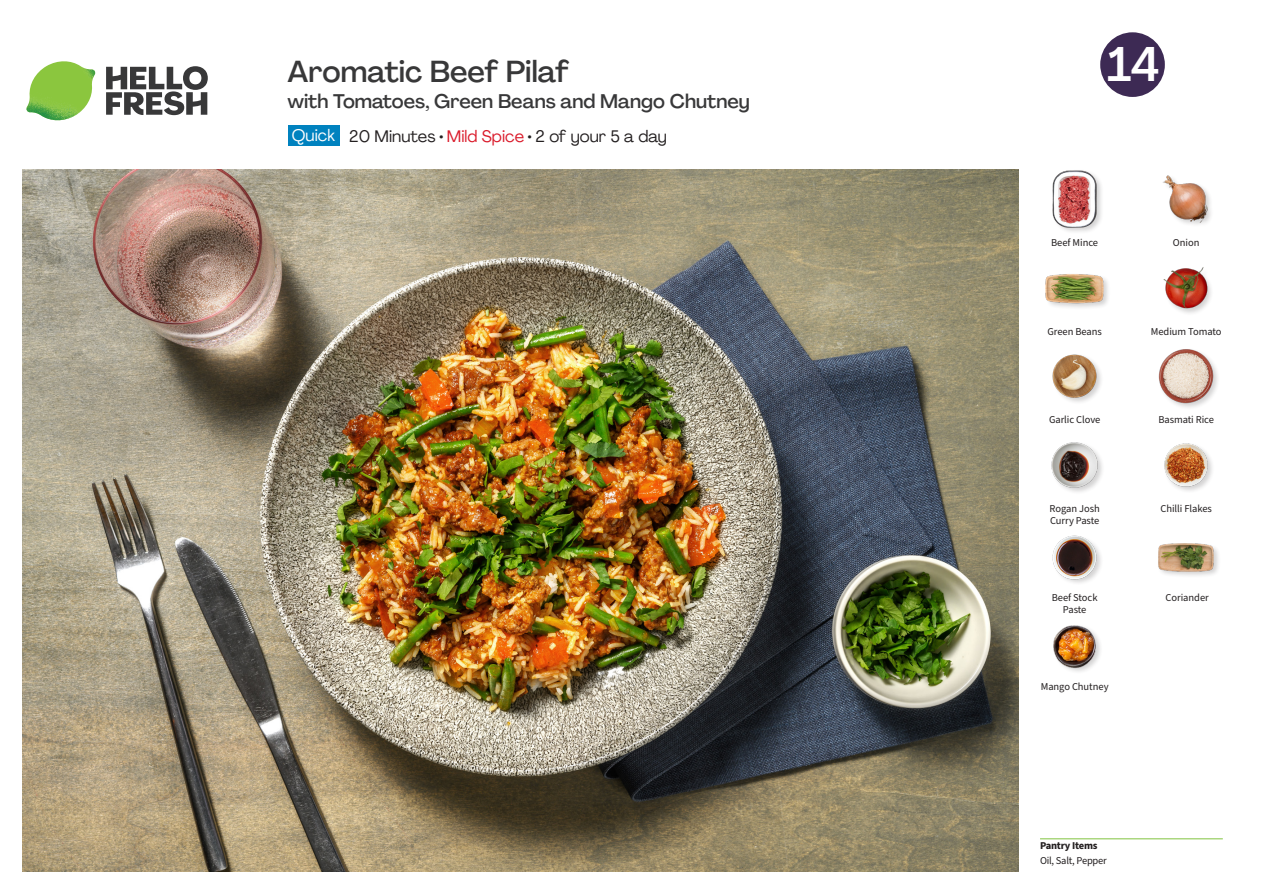
<style>
.page{position:relative;width:1263px;height:893px;background:#fff}
.page>*{position:absolute;margin:0;border:0;box-sizing:border-box;transform-origin:0 0}
._24_Recipe_Nr_Bag{font:500 48px "Agrandir";color:#fff}
._15_Titel_UK{font:500 30px "Agrandir";letter-spacing:-.005em;color:#383839}
._15_Titel_UK-2{font:500 19.5px "Agrandir";color:#383839}
._02_Box_Type{font:16.5px "Agrandir";color:#231f20}
._02_Box_Type-2{font:16.5px "Agrandir";color:#fff}
._18_FRONT_ingredients_UK{font:10.5px "Source Sans Pro";letter-spacing:-.005em;color:#231f20}
._14_Allergene_Text_7pt{font:10.5px "Source Sans Pro";letter-spacing:-.02em;color:#231f20}
._14_Allergene_Text_7pt-2{font:700 10.5px "Source Sans Pro";letter-spacing:-.02em;color:#231f20}
.s1{color:#da1b2b}
</style>
<div class="page">
<svg style="left:106px;top:66px;width:102px;height:49px"></svg>
<img style="left:26px;top:61px;width:69px;height:59px">
<img style="left:22px;top:170px;width:997px;height:702px">
<hr style="left:1040px;top:838px;width:183px;height:1px;background:#81c340">
<div style="left:288px;top:125px;width:52px;height:21px;background:#0082bf"></div>
<img style="left:1052px;top:535px;width:49px;height:48px">
<img style="left:1053px;top:625px;width:47px;height:47px">
<div style="left:1157px;top:542px;width:64px;height:37px;background:#231f20;opacity:.2"></div>
<img style="left:1157px;top:542px;width:58px;height:37px">
<img style="left:1052px;top:354px;width:49px;height:48px">
<img style="left:1051px;top:442px;width:51px;height:50px">
<img style="left:1164px;top:443px;width:48px;height:48px">
<div style="left:1158px;top:348px;width:62px;height:62px;background:#231f20;opacity:.2"></div>
<img style="left:1158px;top:348px;width:57px;height:57px">
<div style="left:1052px;top:169px;width:52px;height:66px;background:#231f20;opacity:.2"></div>
<img style="left:1052px;top:170px;width:51px;height:58px">
<div style="left:1045px;top:272px;width:65px;height:38px;background:#231f20;opacity:.2"></div>
<img style="left:1046px;top:272px;width:57px;height:38px">
<div style="left:1163px;top:267px;width:51px;height:49px;background:#231f20;opacity:.2"></div>
<img style="left:1163px;top:267px;width:46px;height:44px">
<img style="left:1163px;top:175px;width:48px;height:50px">
<svg style="left:1100px;top:32px;width:65px;height:65px"></svg>
<p class="_15_Titel_UK" style="left:287px;top:53px;width:283px">Aromatic Beef Pilaf</p>
<p class="_24_Recipe_Nr_Bag" style="left:1107px;top:35px;width:54px">14</p>
<p class="_15_Titel_UK-2" style="left:287px;top:89px;width:464px">with Tomatoes, Green Beans and Mango Chutney</p>
<p class="_02_Box_Type-2" style="left:292px;top:125px;width:45px">Quick</p>
<p class="_02_Box_Type" style="left:349px;top:126px;width:319px">20 Minutes • <span class="s1">Mild Spice</span> • 2 of your 5 a day</p>
<p class="_18_FRONT_ingredients_UK" style="left:1051px;top:235px;width:48px">Beef Mince</p>
<p class="_18_FRONT_ingredients_UK" style="left:1173px;top:235px;width:28px">Onion</p>
<p class="_18_FRONT_ingredients_UK" style="left:1047px;top:324px;width:56px">Green Beans</p>
<p class="_18_FRONT_ingredients_UK" style="left:1151px;top:324px;width:72px">Medium Tomato</p>
<p class="_18_FRONT_ingredients_UK" style="left:1049px;top:413px;width:53px">Garlic Clove</p>
<p class="_18_FRONT_ingredients_UK" style="left:1158px;top:413px;width:57px">Basmati Rice</p>
<p class="_18_FRONT_ingredients_UK" style="left:1049px;top:502px;width:52px">Rogan Josh</p>
<p class="_18_FRONT_ingredients_UK" style="left:1160px;top:502px;width:53px">Chilli Flakes</p>
<p class="_18_FRONT_ingredients_UK" style="left:1050px;top:514px;width:51px">Curry Paste</p>
<p class="_18_FRONT_ingredients_UK" style="left:1052px;top:590px;width:47px">Beef Stock</p>
<p class="_18_FRONT_ingredients_UK" style="left:1165px;top:590px;width:45px">Coriander</p>
<p class="_18_FRONT_ingredients_UK" style="left:1063px;top:602px;width:25px">Paste</p>
<p class="_18_FRONT_ingredients_UK" style="left:1041px;top:679px;width:69px">Mango Chutney</p>
<p class="_14_Allergene_Text_7pt-2" style="left:1040px;top:839px;width:59px">Pantry Items</p>
<p class="_14_Allergene_Text_7pt" style="left:1040px;top:854px;width:68px">Oil, Salt, Pepper</p>
</div>
